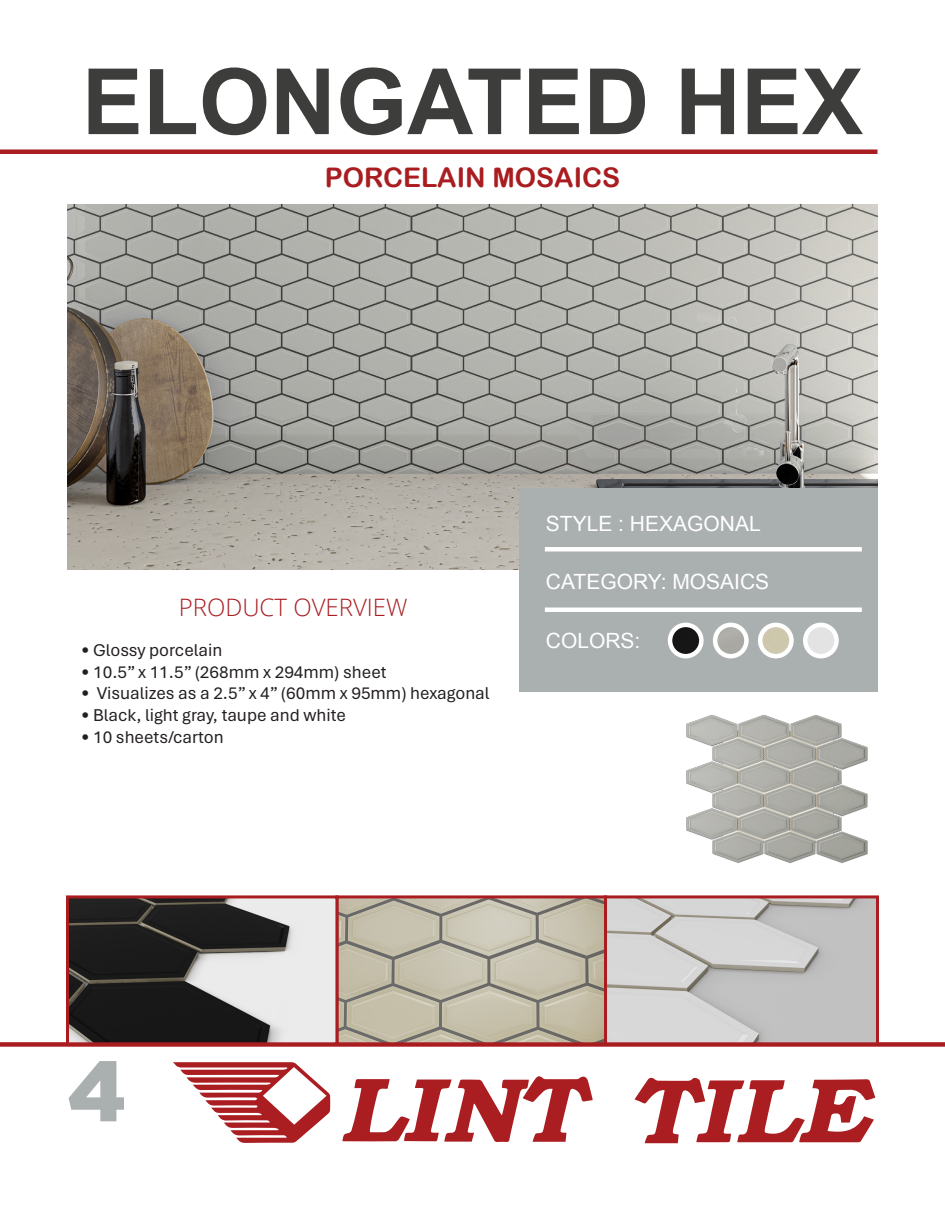
<style>
.page{position:relative;width:945px;height:1215px;background:#fff}
.page>*{position:absolute;margin:0;border:0;box-sizing:border-box;transform-origin:0 0}
.t1{font:700 91.5px "Arial";color:#3d3d3c}
.t2{font:900 85.5px "Gotham Pro";color:#aaafaf}
.t3{font:27px "Arial Rounded MT Bold";color:#a91d21}
.t4{font:300 24px "Open Sans";color:#a91d21}
.t5{font:21px "Arial";color:#fff}
.t6{font:18px "Aptos";color:#231f20}
</style>
<div class="page">
<div style="left:0;top:149px;width:878px;height:5px;background:#a91d21"></div>
<div style="left:0;top:1042px;width:945px;height:5px;background:#a91d21"></div>
<img style="left:68px;top:204px;width:810px;height:365px">
<img style="left:686px;top:714px;width:182px;height:150px">
<div style="left:519px;top:489px;width:359px;height:203px;background:#aaafaf"></div>
<div style="left:545px;top:547px;width:317px;height:5px;background:#fff"></div>
<hr style="left:545px;top:608px;width:317px;height:4px;background:#fff">
<svg style="left:173px;top:1062px;width:157px;height:81px"></svg>
<svg style="left:342px;top:1076px;width:251px;height:66px"></svg>
<svg style="left:635px;top:1077px;width:240px;height:66px"></svg>
<img style="left:608px;top:899px;width:267px;height:142px">
<div style="left:604px;top:895px;width:275px;height:150px;border:3px solid #a91d21"></div>
<svg style="left:339px;top:899px;width:264px;height:142px;background:#bdb8a5"></svg>
<div style="left:335px;top:895px;width:272px;height:150px;border:3px solid #a91d21"></div>
<svg style="left:70px;top:899px;width:264px;height:142px;background:#676666"></svg>
<div style="left:66px;top:895px;width:272px;height:150px;border:3px solid #a91d21"></div>
<img style="left:670px;top:625px;width:31px;height:31px;border-radius:16px">
<div style="left:668px;top:623px;width:36px;height:35px;border:4px solid #fff;border-radius:50%"></div>
<img style="left:715px;top:625px;width:31px;height:31px;border-radius:16px">
<div style="left:713px;top:623px;width:36px;height:35px;border:4px solid #fff;border-radius:50%"></div>
<img style="left:760px;top:625px;width:31px;height:31px;border-radius:16px">
<div style="left:758px;top:623px;width:36px;height:35px;border:4px solid #fff;border-radius:50%"></div>
<img style="left:805px;top:625px;width:32px;height:31px;border-radius:16px">
<div style="left:803px;top:623px;width:36px;height:35px;border:4px solid #fff;border-radius:50%"></div>
<p class="t1" style="left:82px;top:42px;width:783px">ELONGATED HEX</p>
<p class="t3" style="left:325px;top:162px;width:297px">PORCELAIN MOSAICS</p>
<p class="t5" style="left:546px;top:510px;width:216px">STYLE : HEXAGONAL</p>
<p class="t4" style="left:179px;top:591px;width:230px">PRODUCT OVERVIEW</p>
<p class="t6" style="left:81px;top:638px;width:143px">• Glossy porcelain</p>
<p class="t6" style="left:81px;top:660px;width:307px">• 10.5” x 11.5” (268mm x 294mm) sheet</p>
<p class="t6" style="left:81px;top:681px;width:410px">• Visualizes as a 2.5” x 4” (60mm x 95mm) hexagonal</p>
<p class="t6" style="left:81px;top:703px;width:266px">• Black, light gray, taupe and white</p>
<p class="t6" style="left:81px;top:724px;width:144px">• 10 sheets/carton</p>
<p class="t5" style="left:546px;top:568px;width:225px">CATEGORY: MOSAICS</p>
<p class="t5" style="left:546px;top:627px;width:96px">COLORS:</p>
<p class="t2" style="left:68px;top:1042px;width:60px">4</p>
</div>
